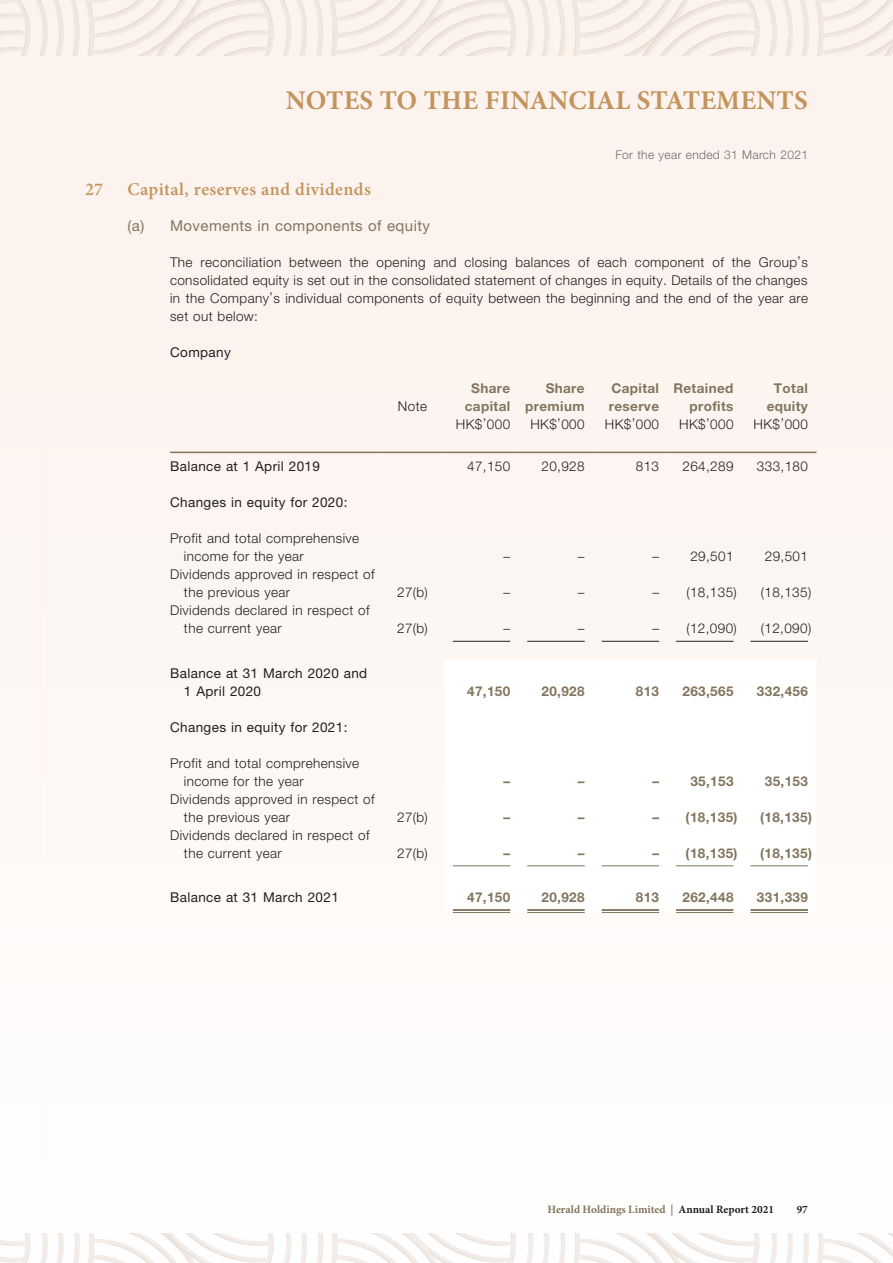
<style>
.page{position:relative;width:893px;height:1263px;background:#fff}
.page>*{position:absolute;margin:0;border:0;box-sizing:border-box;transform-origin:0 0}
.t1{font:700 27px "Minion Pro";letter-spacing:.005em;color:#c3945d}
.t2{font:600 18px "Minion Pro";letter-spacing:.02em;color:#c3945d}
.t3{font:15px "Helvetica Neue LT Std";letter-spacing:.03em;color:#83755d}
.t4{font:300 13.5px/18px "Helvetica Neue LT Std";letter-spacing:.03em;color:#231f20}
.t5{font:700 13.5px/18px "Helvetica Neue LT Std";letter-spacing:.03em;color:#83755d;text-align:center}
.t6{font:13.5px/18px "Helvetica Neue LT Std";letter-spacing:.03em;color:#231f20}
.t7{font:300 12px "Helvetica Neue LT Std";letter-spacing:.03em;color:#6c6d70}
.t8{font:700 11.25px "Minion Pro";color:#83755d}
.t9{font:700 11.25px "Minion Pro";color:#231f20}
.s1{color:#231f20}
</style>
<div class="page">
<div style="left:40px;top:0;width:853px;height:1263px;background:#fcf3ee"></div>
<div style="left:0;top:0;width:40px;height:1263px;background:#fcf3ee"></div>
<img style="left:0;top:1233px;width:893px;height:30px">
<svg style="left:0;top:0;width:893px;height:56px"></svg>
<div style="left:444px;top:660px;width:372px;height:253px;background:#fff"></div>
<hr style="left:170px;top:452px;width:211px;height:1px;background:#83755d">
<hr style="left:381px;top:452px;width:63px;height:1px;background:#83755d">
<hr style="left:444px;top:452px;width:75px;height:1px;background:#83755d">
<hr style="left:519px;top:452px;width:74px;height:1px;background:#83755d">
<hr style="left:593px;top:452px;width:75px;height:1px;background:#83755d">
<hr style="left:668px;top:452px;width:74px;height:1px;background:#83755d">
<hr style="left:742px;top:452px;width:74px;height:1px;background:#83755d">
<hr style="left:453px;top:641px;width:57px;height:1px;background:#231f20">
<hr style="left:527px;top:641px;width:58px;height:1px;background:#231f20">
<hr style="left:602px;top:641px;width:57px;height:1px;background:#231f20">
<hr style="left:676px;top:641px;width:57px;height:1px;background:#231f20">
<hr style="left:750px;top:641px;width:58px;height:1px;background:#231f20">
<hr style="left:453px;top:865px;width:57px;height:1px;background:#83755d">
<hr style="left:527px;top:865px;width:58px;height:1px;background:#83755d">
<hr style="left:602px;top:865px;width:57px;height:1px;background:#83755d">
<hr style="left:676px;top:865px;width:57px;height:1px;background:#83755d">
<hr style="left:750px;top:865px;width:58px;height:1px;background:#83755d">
<hr style="left:453px;top:909px;width:57px;height:2px;background:#83755d">
<hr style="left:453px;top:912px;width:57px;height:1px;background:#83755d">
<hr style="left:527px;top:909px;width:58px;height:2px;background:#83755d">
<hr style="left:527px;top:912px;width:58px;height:1px;background:#83755d">
<hr style="left:602px;top:909px;width:57px;height:2px;background:#83755d">
<hr style="left:602px;top:912px;width:57px;height:1px;background:#83755d">
<hr style="left:676px;top:909px;width:57px;height:2px;background:#83755d">
<hr style="left:676px;top:912px;width:57px;height:1px;background:#83755d">
<hr style="left:750px;top:909px;width:58px;height:2px;background:#83755d">
<hr style="left:750px;top:912px;width:58px;height:1px;background:#83755d">
<h1 class="t1" style="left:286px;top:82px;width:523px">NOTES TO THE FINANCIAL STATEMENTS</h1>
<p class="t7" style="left:615px;top:147px;width:194px">For the year ended 31 March 2021</p>
<h2 class="t2" style="left:85px;top:176px;width:20px">27</h2>
<h2 class="t2" style="left:128px;top:176px;width:245px">Capital, reserves and dividends</h2>
<p class="t3" style="left:128px;top:216px;width:304px">(a) Movements in components of equity</p>
<p class="t4" style="left:170px;top:253px;width:640px;text-align:justify">The reconciliation between the opening and closing balances of each component of the Group’s consolidated equity is set out in the consolidated statement of changes in equity. Details of the changes in the Company’s individual components of equity between the beginning and the end of the year are set out below:</p>
<p class="t6" style="left:170px;top:343px;width:62px">Company</p>
<p class="t4" style="left:398px;top:397px;width:31px">Note</p>
<p class="t5" style="left:465px;top:379px;width:47px">Share capital</p>
<p class="t5" style="left:525px;top:379px;width:61px;text-align:right">Share premium</p>
<p class="t5" style="left:609px;top:379px;width:52px;text-align:left">Capital reserve</p>
<p class="t5" style="left:673px;top:379px;width:62px;text-align:right">Retained profits</p>
<p class="t5" style="left:767px;top:379px;width:43px">Total equity</p>
<p class="t4" style="left:456px;top:415px;width:56px">HK$’000</p>
<p class="t4" style="left:530px;top:415px;width:56px">HK$’000</p>
<p class="t4" style="left:605px;top:415px;width:56px">HK$’000</p>
<p class="t4" style="left:679px;top:415px;width:56px">HK$’000</p>
<p class="t4" style="left:754px;top:415px;width:56px">HK$’000</p>
<p class="t6" style="left:170px;top:457px;width:151px">Balance at 1 April 2019</p>
<p class="t4" style="left:467px;top:457px;width:45px">47,150</p>
<p class="t4" style="left:541px;top:457px;width:45px">20,928</p>
<p class="t4" style="left:636px;top:457px;width:25px">813</p>
<p class="t4" style="left:682px;top:457px;width:53px">264,289</p>
<p class="t4" style="left:757px;top:457px;width:53px">333,180</p>
<p class="t6" style="left:170px;top:493px;width:179px">Changes in equity for 2020:</p>
<p class="t4" style="left:184px;top:529px;width:177px;text-indent:-14px">Profit and total comprehensive income for the year</p>
<p class="t4" style="left:504px;top:547px;width:8px">–</p>
<p class="t4" style="left:578px;top:547px;width:8px">–</p>
<p class="t4" style="left:652px;top:547px;width:83px">– 29,501</p>
<p class="t4" style="left:765px;top:547px;width:45px">29,501</p>
<p class="t4" style="left:184px;top:565px;width:192px;text-indent:-14px">Dividends approved in respect of the previous year</p>
<p class="t4" style="left:184px;top:601px;width:187px;text-indent:-14px">Dividends declared in respect of the current year</p>
<p class="t6" style="left:184px;top:664px;width:185px;text-indent:-14px">Balance at 31 March 2020 and<br>1 April 2020</p>
<p class="t6" style="left:170px;top:718px;width:179px">Changes in equity for 2021:</p>
<p class="t4" style="left:184px;top:753px;width:177px;text-indent:-14px">Profit and total comprehensive income for the year</p>
<p class="t4" style="left:184px;top:789px;width:192px;text-indent:-14px">Dividends approved in respect of the previous year</p>
<p class="t4" style="left:184px;top:825px;width:187px;text-indent:-14px">Dividends declared in respect of the current year</p>
<p class="t4" style="left:397px;top:583px;width:32px">27(b)</p>
<p class="t4" style="left:504px;top:583px;width:8px">–</p>
<p class="t4" style="left:578px;top:583px;width:8px">–</p>
<p class="t4" style="left:652px;top:583px;width:86px">– (18,135)</p>
<p class="t4" style="left:761px;top:583px;width:52px">(18,135)</p>
<p class="t4" style="left:397px;top:619px;width:32px">27(b)</p>
<p class="t4" style="left:504px;top:619px;width:8px">–</p>
<p class="t4" style="left:578px;top:619px;width:8px">–</p>
<p class="t4" style="left:652px;top:619px;width:86px">– (12,090)</p>
<p class="t4" style="left:761px;top:619px;width:52px">(12,090)</p>
<p class="t5" style="left:467px;top:681px;width:45px">47,150</p>
<p class="t5" style="left:541px;top:681px;width:45px">20,928</p>
<p class="t5" style="left:636px;top:681px;width:25px">813</p>
<p class="t5" style="left:682px;top:681px;width:53px">263,565</p>
<p class="t5" style="left:757px;top:681px;width:53px">332,456</p>
<p class="t5" style="left:504px;top:771px;width:8px">–</p>
<p class="t5" style="left:578px;top:771px;width:8px">–</p>
<p class="t5" style="left:652px;top:771px;width:83px">– 35,153</p>
<p class="t5" style="left:765px;top:771px;width:45px">35,153</p>
<p class="t4" style="left:397px;top:807px;width:32px">27(b)</p>
<p class="t5" style="left:504px;top:807px;width:8px">–</p>
<p class="t5" style="left:578px;top:807px;width:8px">–</p>
<p class="t5" style="left:652px;top:807px;width:87px">– (18,135)</p>
<p class="t5" style="left:760px;top:807px;width:53px">(18,135)</p>
<p class="t4" style="left:397px;top:843px;width:32px">27(b)</p>
<p class="t5" style="left:504px;top:843px;width:8px">–</p>
<p class="t5" style="left:578px;top:843px;width:8px">–</p>
<p class="t5" style="left:652px;top:843px;width:87px">– (18,135)</p>
<p class="t5" style="left:760px;top:843px;width:53px">(18,135)</p>
<p class="t6" style="left:170px;top:888px;width:170px">Balance at 31 March 2021</p>
<p class="t5" style="left:467px;top:888px;width:45px">47,150</p>
<p class="t5" style="left:541px;top:888px;width:45px">20,928</p>
<p class="t5" style="left:636px;top:888px;width:25px">813</p>
<p class="t5" style="left:682px;top:888px;width:53px">262,448</p>
<p class="t5" style="left:757px;top:888px;width:53px">331,339</p>
<p class="t8" style="left:547px;top:1202px;width:228px">Herald Holdings Limited | <span class="s1">Annual Report 2021</span></p>
<p class="t9" style="left:797px;top:1202px;width:13px">97</p>
</div>
